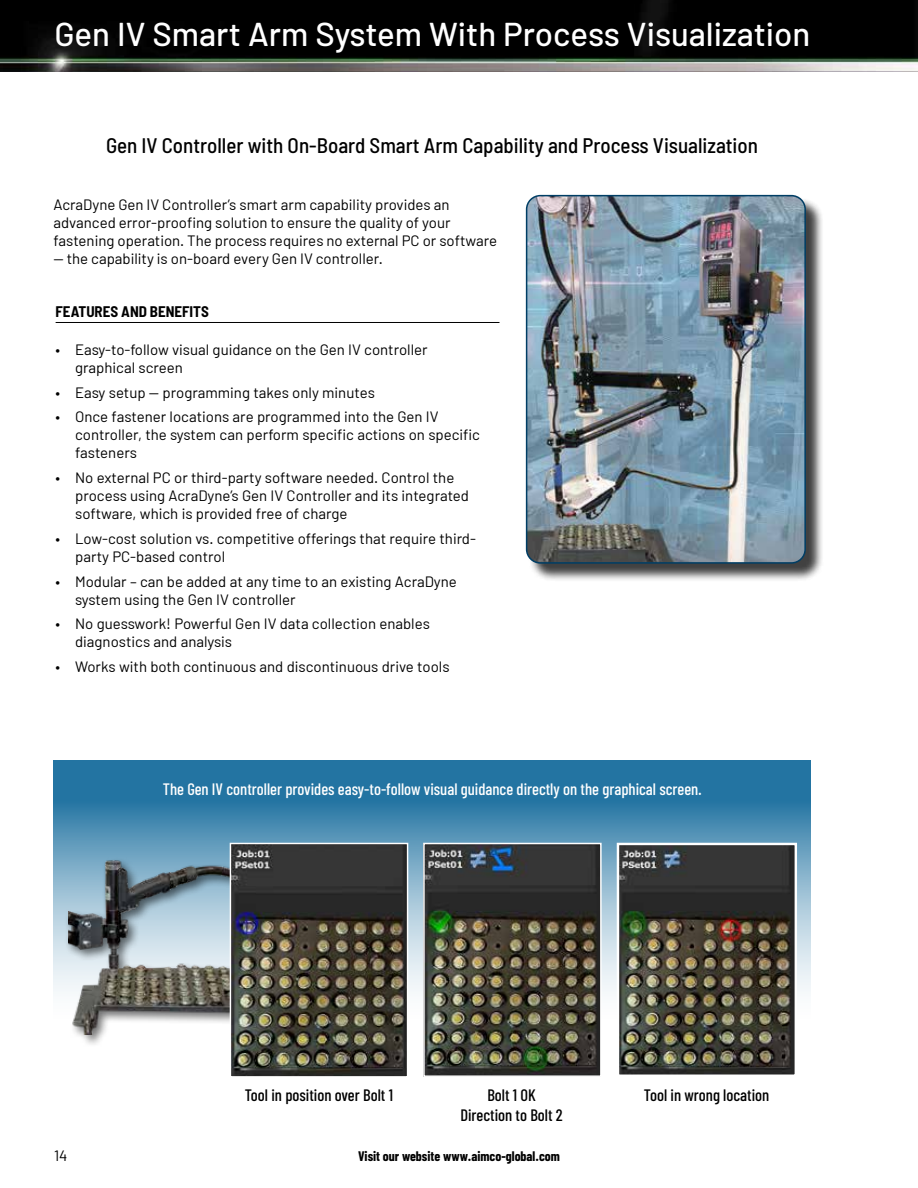
<style>
.page{position:relative;width:918px;height:1188px;background:#fff}
.page>*{position:absolute;margin:0;border:0;box-sizing:border-box;transform-origin:0 0}
.t1{font:500 33px "Barlow";color:#fff}
.t2{font:500 semi-condensed 21px "Barlow";color:#000}
.t3{font:500 16.5px "Barlow Condensed";color:#fff}
.t4{font:500 16.5px/19.8px "Barlow Condensed";color:#000;text-align:center}
.t5{font:15px/18px "Barlow";color:#000}
.t6{font:700 semi-condensed 15px "Barlow";color:#000}
.t7{font:700 13.5px "Barlow Condensed";color:#000}
</style>
<div class="page">
<img style="left:0;top:0;width:918px;height:71px">
<hr style="left:56px;top:322px;width:444px;height:1px;background:#000">
<svg style="left:53px;top:761px;width:758px;height:231px;background:#4287af"></svg>
<div style="left:65px;top:857px;width:197px;height:190px;background:#000;opacity:.55"></div>
<img style="left:68px;top:841px;width:180px;height:193px">
<img style="left:232px;top:845px;width:174px;height:231px">
<div style="left:230px;top:843px;width:178px;height:235px;border:1px solid #fff"></div>
<img style="left:425px;top:845px;width:175px;height:230px">
<div style="left:423px;top:843px;width:179px;height:234px;border:1px solid #fff"></div>
<img style="left:620px;top:846px;width:174px;height:228px">
<div style="left:617px;top:843px;width:180px;height:234px;border:2px solid #fff"></div>
<div style="left:528px;top:197px;width:297px;height:385px;background:#000;opacity:.75"></div>
<img style="left:528px;top:197px;width:277px;height:366px">
<div style="left:526px;top:195px;width:280px;height:369px;border:2px solid #003e65;border-radius:14px"></div>
<h1 class="t1" style="left:55px;top:14px;width:757px">Gen IV Smart Arm System With Process Visualization</h1>
<h2 class="t2" style="left:106px;top:132px;width:653px">Gen IV Controller with On-Board Smart Arm Capability and Process Visualization</h2>
<p class="t5" style="left:53px;top:195px;width:445px">AcraDyne Gen IV Controller’s smart arm capability provides an advanced error-proofing solution to ensure the quality of your fastening operation. The process requires no external PC or software</p>
<p class="t5" style="left:53px;top:249px;width:329px">— the capability is on-board every Gen IV controller.</p>
<p class="t6" style="left:56px;top:302px;width:155px">FEATURES AND BENEFITS</p>
<p class="t5" style="left:75px;top:340px;width:354px;text-indent:-20px">• Easy-to-follow visual guidance on the Gen IV controller graphical screen</p>
<p class="t5" style="left:56px;top:383px;width:321px">• Easy setup — programming takes only minutes</p>
<p class="t5" style="left:75px;top:408px;width:406px;text-indent:-20px">• Once fastener locations are programmed into the Gen IV controller, the system can perform specific actions on specific fasteners</p>
<p class="t5" style="left:75px;top:468px;width:395px;text-indent:-19px">• No external PC or third-party software needed. Control the process using AcraDyne’s Gen IV Controller and its integrated software, which is provided free of charge</p>
<p class="t5" style="left:75px;top:529px;width:402px;text-indent:-20px">• Low-cost solution vs. competitive offerings that require third&shy;party PC-based control</p>
<p class="t5" style="left:75px;top:572px;width:383px;text-indent:-20px">• Modular – can be added at any time to an existing AcraDyne system using the Gen IV controller</p>
<p class="t5" style="left:75px;top:615px;width:356px;text-indent:-20px">• No guesswork! Powerful Gen IV data collection enables diagnostics and analysis</p>
<p class="t5" style="left:56px;top:657px;width:395px">• Works with both continuous and discontinuous drive tools</p>
<p class="t3" style="left:163px;top:779px;width:541px">The Gen IV controller provides easy-to-follow visual guidance directly on the graphical screen.</p>
<p class="t4" style="left:245px;top:1085px;width:150px">Tool in position over Bolt 1</p>
<p class="t4" style="left:460px;top:1085px;width:104px">Bolt 1 OK<br>Direction to Bolt 2</p>
<p class="t4" style="left:644px;top:1085px;width:127px">Tool in wrong location</p>
<p class="t5" style="left:54px;top:1147px;width:15px">14</p>
<p class="t7" style="left:358px;top:1147px;width:203px">Visit our website www.aimco-global.com</p>
</div>
